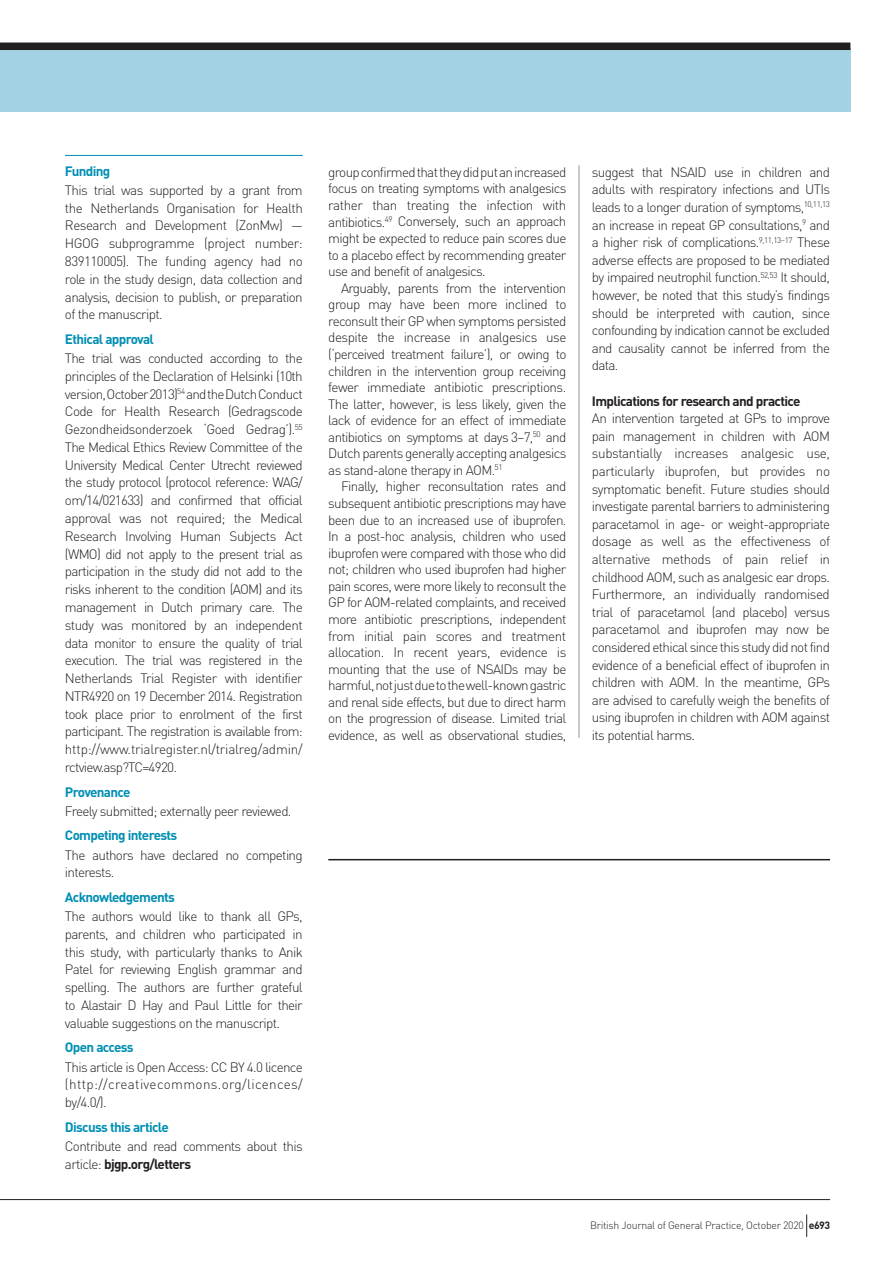
<style>
.page{position:relative;width:893px;height:1263px;background:#fff}
.page>*{position:absolute;margin:0;border:0;box-sizing:border-box;transform-origin:0 0}
.t1{font:300 13.5px/17.9px "DIN";letter-spacing:-.05em;color:#231f20;text-align:justify}
.t2{font:700 13.5px "DIN";letter-spacing:-.05em;color:#008fb3}
.t3{font:700 13.5px "DIN";letter-spacing:-.05em;color:#231f20}
.t4{font:300 10.5px "DIN";letter-spacing:-.025em;color:#231f20}
.s1{font-weight:700}
</style>
<div class="page">
<div style="left:0;top:48px;width:850px;height:64px;background:#a2d2e3"></div>
<div style="left:0;top:43px;width:850px;height:7px;background:#231f20"></div>
<hr style="left:65px;top:155px;width:238px;height:1px;background:#008fb3">
<hr style="left:579px;top:165px;width:1px;height:573px;background:#939598">
<hr style="left:328px;top:859px;width:502px;height:1px;background:#231f20">
<hr style="left:0;top:1199px;width:830px;height:1px;background:#231f20">
<svg style="left:806px;top:1214px;width:1px;height:23px"></svg>
<p class="t2" style="left:65px;top:162px;width:47px">Funding</p>
<p class="t1" style="left:65px;top:181px;width:239px">This trial was supported by a grant from the Netherlands Organisation for Health Research and Development (ZonMw) — HGOG subprogramme (project number:<br>839110005). The funding agency had no role in the study design, data collection and analysis, decision to publish, or preparation of the manuscript.</p>
<p class="t2" style="left:65px;top:330px;width:91px">Ethical approval</p>
<p class="t1" style="left:65px;top:349px;width:239px">The trial was conducted according to the principles of the Declaration of Helsinki (10th version, October 2013)<sup>54</sup> and the Dutch Conduct Code for Health Research (Gedragscode Gezondheidsonderzoek ‘Goed Gedrag’).<sup>55<br></sup>The Medical Ethics Review Committee of the University Medical Center Utrecht reviewed the study protocol (protocol reference: WAG/ om/14/021633) and confirmed that official approval was not required; the Medical Research Involving Human Subjects Act (WMO) did not apply to the present trial as participation in the study did not add to the risks inherent to the condition (AOM) and its management in Dutch primary care. The study was monitored by an independent data monitor to ensure the quality of trial execution. The trial was registered in the Netherlands Trial Register with identifier NTR4920 on 19 December 2014. Registration took place prior to enrolment of the first participant. The registration is available from: http://www.trialregister.nl/trialreg/admin/ rctview.asp?TC=4920.</p>
<p class="t2" style="left:65px;top:783px;width:67px">Provenance</p>
<p class="t1" style="left:65px;top:802px;width:228px">Freely submitted; externally peer reviewed.</p>
<p class="t2" style="left:65px;top:827px;width:114px">Competing interests</p>
<p class="t1" style="left:65px;top:845px;width:239px">The authors have declared no competing interests.</p>
<p class="t2" style="left:65px;top:888px;width:112px">Acknowledgements</p>
<p class="t1" style="left:65px;top:907px;width:239px">The authors would like to thank all GPs, parents, and children who participated in this study, with particularly thanks to Anik Patel for reviewing English grammar and spelling. The authors are further grateful to Alastair D Hay and Paul Little for their valuable suggestions on the manuscript.</p>
<p class="t2" style="left:65px;top:1039px;width:70px">Open access</p>
<p class="t1" style="left:65px;top:1057px;width:239px">This article is Open Access: CC BY 4.0 licence (http://creativecommons.org/licences/ by/4.0/).</p>
<p class="t2" style="left:65px;top:1118px;width:105px">Discuss this article</p>
<p class="t1" style="left:65px;top:1137px;width:239px">Contribute and read comments about this article: <span class="s1">bjgp.org/letters</span></p>
<p class="t1" style="left:328px;top:164px;width:240px;line-height:16.5px">group confirmed that they did put an increased focus on treating symptoms with analgesics rather than treating the infection with antibiotics.<sup>49</sup> Conversely, such an approach might be expected to reduce pain scores due to a placebo effect by recommending greater use and benefit of analgesics.</p>
<p class="t1" style="left:328px;top:279px;width:240px;line-height:16.5px;text-indent:13px">Arguably, parents from the intervention group may have been more inclined to reconsult their GP when symptoms persisted despite the increase in analgesics use (‘perceived treatment failure’), or owing to children in the intervention group receiving fewer immediate antibiotic prescriptions.<br>The latter, however, is less likely, given the lack of evidence for an effect of immediate antibiotics on symptoms at days 3–7,<sup>50</sup> and Dutch parents generally accepting analgesics as stand-alone therapy in AOM.<sup>51</sup></p>
<p class="t1" style="left:328px;top:478px;width:240px;line-height:16.5px;text-indent:13px">Finally, higher reconsultation rates and subsequent antibiotic prescriptions may have been due to an increased use of ibuprofen.<br>In a post-hoc analysis, children who used ibuprofen were compared with those who did not; children who used ibuprofen had higher pain scores, were more likely to reconsult the GP for AOM-related complaints, and received more antibiotic prescriptions, independent from initial pain scores and treatment allocation. In recent years, evidence is mounting that the use of NSAIDs may be harmful, not just due to the well-known gastric and renal side effects, but due to direct harm on the progression of disease. Limited trial evidence, as well as observational studies,</p>
<p class="t1" style="left:592px;top:163px;width:240px">suggest that NSAID use in children and adults with respiratory infections and UTIs leads to a longer duration of symptoms,<sup>10,11,13 </sup>an increase in repeat GP consultations,<sup>9</sup> and a higher risk of complications.<sup>9,11,13–17</sup> These adverse effects are proposed to be mediated by impaired neutrophil function.<sup>52,53</sup> It should, however, be noted that this study’s findings should be interpreted with caution, since confounding by indication cannot be excluded and causality cannot be inferred from the data.</p>
<p class="t3" style="left:592px;top:392px;width:210px">Implications for research and practice</p>
<p class="t1" style="left:592px;top:409px;width:240px">An intervention targeted at GPs to improve pain management in children with AOM substantially increases analgesic use, particularly ibuprofen, but provides no symptomatic benefit. Future studies should investigate parental barriers to administering paracetamol in age- or weight-appropriate dosage as well as the effectiveness of alternative methods of pain relief in childhood AOM, such as analgesic ear drops.<br>Furthermore, an individually randomised trial of paracetamol (and placebo) versus paracetamol and ibuprofen may now be considered ethical since this study did not find evidence of a beneficial effect of ibuprofen in children with AOM. In the meantime, GPs are advised to carefully weigh the benefits of using ibuprofen in children with AOM against its potential harms.</p>
<p class="t4" style="left:590px;top:1219px;width:242px">British Journal of General Practice, October 2020 <span class="s1">e693</span></p>
</div>
